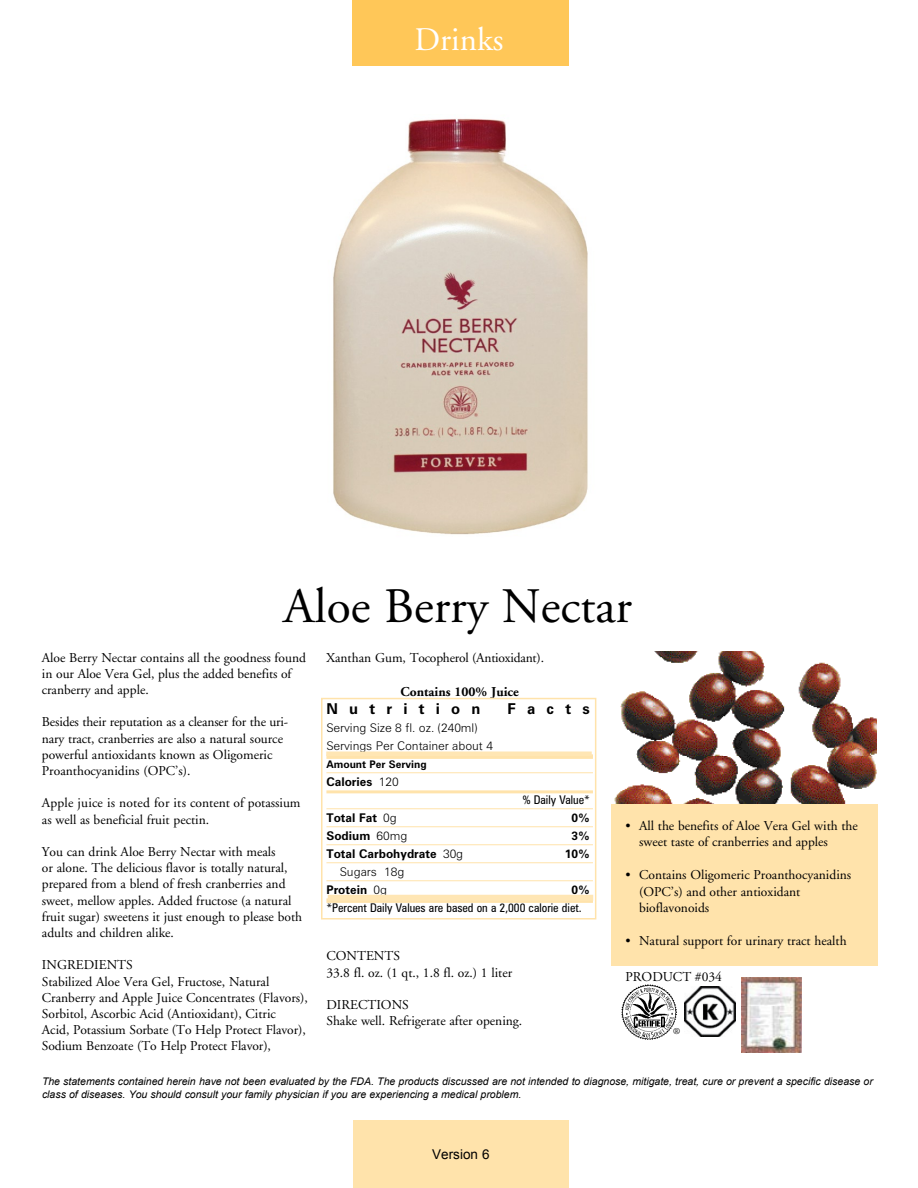
<style>
.page{position:relative;width:918px;height:1188px;background:#fff}
.page>*{position:absolute;margin:0;border:0;box-sizing:border-box;transform-origin:0 0}
.t1{font:49.5px "Adobe Garamond";color:#000}
.t2{font:33px "Adobe Garamond";color:#fff}
.t3{font:700 15px "Zurich BT";letter-spacing:.75em;color:#000}
.t4{font:13.5px/16.2px "Adobe Garamond";color:#000}
.t5{font:700 13.5px "Adobe Garamond";color:#000}
.t6{font:13.5px "Arial";color:#000}
.t7{font:300 12px/18px "Zurich BT";letter-spacing:-.005em;color:#000}
.t8{font:700 12px "Zurich BT";color:#000}
.t9{font:condensed 12px "Zurich BT";color:#000}
.t10{font:italic 10.5px/12.6px "Arial";color:#000}
.t11{font:700 10.5px "Zurich BT";color:#000}
.t12{font:9px "Adobe Garamond";color:#000}
.s1{font-weight:300}
.s2{font-weight:700}
</style>
<div class="page">
<div style="left:326px;top:754px;width:267px;height:5px;background:#ffe3ab"></div>
<hr style="left:326px;top:772px;width:267px;height:1px;background:#ffe3ab">
<hr style="left:326px;top:790px;width:267px;height:3px;background:#ffe3ab">
<hr style="left:326px;top:808px;width:267px;height:1px;background:#ffe3ab">
<hr style="left:326px;top:826px;width:267px;height:1px;background:#ffe3ab">
<hr style="left:326px;top:844px;width:267px;height:1px;background:#ffe3ab">
<hr style="left:326px;top:862px;width:267px;height:1px;background:#ffe3ab">
<hr style="left:326px;top:880px;width:267px;height:1px;background:#ffe3ab">
<div style="left:326px;top:898px;width:267px;height:5px;background:#ffe3ab"></div>
<div style="left:352px;top:0;width:216px;height:65px;background:#ffc758"></div>
<img style="left:333px;top:118px;width:255px;height:417px">
<img style="left:614px;top:651px;width:263px;height:152px">
<div style="left:611px;top:805px;width:267px;height:161px;background:#ffe3ab"></div>
<div style="left:321px;top:698px;width:275px;height:222px;border:2px solid #ffe3ab"></div>
<div style="left:353px;top:1120px;width:216px;height:68px;background:#ffe3ab"></div>
<img style="left:685px;top:986px;width:50px;height:50px">
<img style="left:741px;top:977px;width:61px;height:76px">
<img style="left:621px;top:984px;width:55px;height:56px">
<hr style="left:326px;top:752px;width:266px;height:4px;background:#ffe6b4">
<div style="left:328px;top:895px;width:265px;height:6px;background:#ffe6b4"></div>
<h2 class="t2" style="left:415px;top:22px;width:91px">Drinks</h2>
<h1 class="t1" style="left:284px;top:580px;width:350px">Aloe Berry Nectar</h1>
<p class="t4" style="left:42px;top:650px;width:266px">Aloe Berry Nectar contains all the goodness found in our Aloe Vera Gel, plus the added benefits of cranberry and apple.</p>
<p class="t4" style="left:42px;top:714px;width:248px">Besides their reputation as a cleanser for the uri&shy;nary tract, cranberries are also a natural source powerful antioxidants known as Oligomeric Proanthocyanidins (OPC’s).</p>
<p class="t4" style="left:42px;top:795px;width:260px">Apple juice is noted for its content of potassium as well as beneficial fruit pectin.</p>
<p class="t4" style="left:42px;top:844px;width:262px">You can drink Aloe Berry Nectar with meals<br>or alone. The delicious flavor is totally natural, prepared from a blend of fresh cranberries and sweet, mellow apples. Added fructose (a natural fruit sugar) sweetens it just enough to please both adults and children alike.</p>
<p class="t4" style="left:42px;top:957px;width:268px">INGREDIENTS<br>Stabilized Aloe Vera Gel, Fructose, Natural Cranberry and Apple Juice Concentrates (Flavors), Sorbitol, Ascorbic Acid (Antioxidant), Citric<br>Acid, Potassium Sorbate (To Help Protect Flavor), Sodium Benzoate (To Help Protect Flavor),</p>
<p class="t4" style="left:326px;top:650px;width:219px">Xanthan Gum, Tocopherol (Antioxidant).</p>
<p class="t5" style="left:401px;top:684px;width:120px">Contains 100% Juice</p>
<p class="t3" style="left:326px;top:699px;width:156px">Nutrition</p>
<p class="t3" style="left:508px;top:699px;width:84px">Facts</p>
<p class="t7" style="left:326px;top:719px;width:168px">Serving Size 8 fl. oz. (240ml)<br>Servings Per Container about 4</p>
<p class="t11" style="left:326px;top:758px;width:102px">Amount Per Serving</p>
<p class="t8" style="left:326px;top:774px;width:74px">Calories <span class="s1">120</span></p>
<p class="t9" style="left:523px;top:792px;width:69px">% Daily Value*</p>
<p class="t8" style="left:326px;top:810px;width:72px">Total Fat <span class="s1">0g</span></p>
<p class="t8" style="left:572px;top:810px;width:20px">0%</p>
<p class="t8" style="left:326px;top:828px;width:83px">Sodium <span class="s1">60mg</span></p>
<p class="t8" style="left:572px;top:828px;width:20px">3%</p>
<p class="t8" style="left:326px;top:846px;width:138px">Total Carbohydrate <span class="s1">30g</span></p>
<p class="t8" style="left:565px;top:846px;width:27px">10%</p>
<p class="t7" style="left:326px;top:863px;width:80px;text-indent:13px">Sugars 18g<br><span class="s2">Protein</span> 0g</p>
<p class="t8" style="left:572px;top:882px;width:20px">0%</p>
<p class="t9" style="left:326px;top:900px;width:257px">*Percent Daily Values are based on a 2,000 calorie diet.</p>
<p class="t4" style="left:326px;top:948px;width:187px">CONTENTS<br>33.8 fl. oz. (1 qt., 1.8 fl. oz.) 1 liter</p>
<p class="t4" style="left:326px;top:997px;width:197px">DIRECTIONS<br>Shake well. Refrigerate after opening.</p>
<p class="t4" style="left:639px;top:817px;width:220px;text-indent:-14px">• All the benefits of Aloe Vera Gel with the sweet taste of cranberries and apples</p>
<p class="t4" style="left:639px;top:867px;width:214px;text-indent:-14px">• Contains Oligomeric Proanthocyanidins (OPC’s) and other antioxidant bioflavonoids</p>
<p class="t4" style="left:626px;top:933px;width:223px">• Natural support for urinary tract health</p>
<p class="t4" style="left:626px;top:969px;width:98px">PRODUCT #034</p>
<p class="t12" style="left:673px;top:1026px;width:9px">®</p>
<p class="t10" style="left:42px;top:1075px;width:832px">The statements contained herein have not been evaluated by the FDA. The products discussed are not intended to diagnose, mitigate, treat, cure or prevent a specific disease or class of diseases. You should consult your family physician if you are experiencing a medical problem.</p>
<p class="t6" style="left:432px;top:1146px;width:59px">Version 6</p>
</div>
